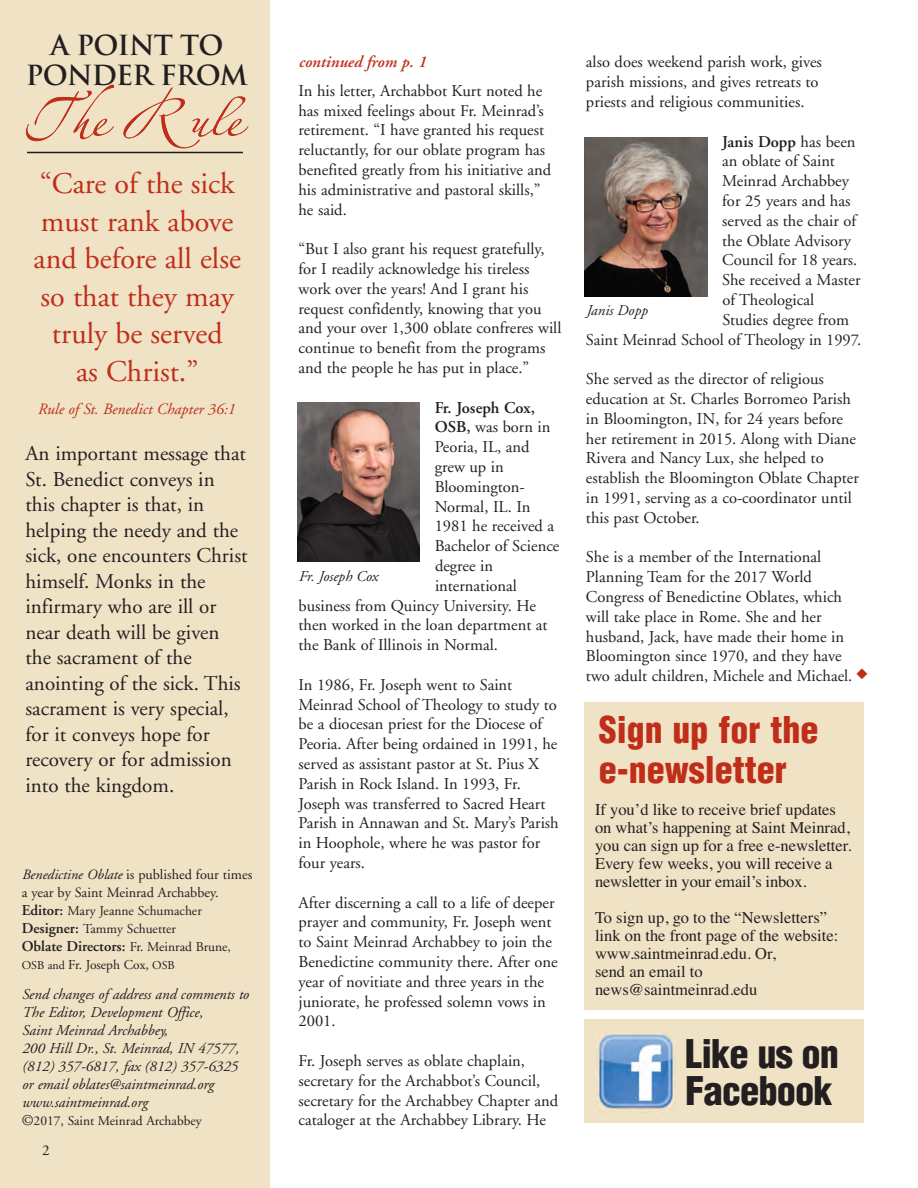
<style>
.page{position:relative;width:918px;height:1188px;background:#fff}
.page>*{position:absolute;margin:0;border:0;box-sizing:border-box;transform-origin:0 0}
.t1{font:73.05px "Linotype Zapfino Three";color:#c02d19}
.t2{font:900 condensed 38.55px/36.9px "Helvetica";letter-spacing:-.025em;color:#231f20}
.t3{font:900 condensed 36px/40.5px "Helvetica";color:#c02d19}
.t4{font:30px/37.5px "Adobe Garamond";color:#c02d19;text-align:center}
.t5{font:700 27px/30px "Trajan Pro";letter-spacing:-.03em;color:#231f20;text-align:center}
.t6{font:21px/25.5px "Adobe Garamond";color:#231f20}
.t7{font:16.5px/19.8px "Adobe Garamond";color:#231f20}
.t8{font:16.5px/18px "Times";color:#231f20}
.t9{font:600 16.5px "Adobe Garamond";color:#231f20}
.t10{font:italic 600 16.5px "Adobe Garamond";color:#c02d19}
.t11{font:italic 15.75px "Adobe Garamond";color:#c02d19}
.t12{font:italic 15px/18px "Adobe Garamond";color:#231f20}
.t13{font:600 15px "Adobe Garamond";color:#231f20}
.t14{font:15px "Adobe Garamond";color:#231f20}
.t15{font:14.25px/18px "Adobe Garamond";color:#231f20}
.t16{font:13.5px/18px "Adobe Garamond";color:#231f20}
.s1{font-style:italic}
.s2{font-weight:600;font-size:15px}
.s3{font-weight:400;font-size:13.5px}
.s4{font-size:12px}
.s5{font-size:15px}
.s6{font-weight:600}
.s7{font-weight:400}
</style>
<div class="page">
<div style="left:0;top:0;width:270px;height:1188px;background:#efe2c5"></div>
<hr style="left:27px;top:152px;width:216px;height:1px;background:#231f20">
<img style="left:297px;top:403px;width:123px;height:159px">
<img style="left:585px;top:137px;width:122px;height:160px">
<div style="left:585px;top:702px;width:279px;height:307px;background:#efe2c5"></div>
<div style="left:585px;top:1020px;width:279px;height:103px;background:#efe2c5"></div>
<img style="left:598px;top:1033px;width:78px;height:77px">
<h3 class="t5" style="left:26px;top:30px;width:224px">A POINT TO<br>PONDER FROM</h3>
<h1 class="t1" style="left:23px;top:66px;width:220px">TheRule</h1>
<h3 class="t4" style="left:34px;top:168px;width:209px">“Care of the sick must rank above and before all else so that they may truly be served<br>as Christ.”</h3>
<p class="t11" style="left:38px;top:403px;width:199px">Rule of St. Benedict Chapter 36:1</p>
<p class="t6" style="left:26px;top:443px;width:224px">An important message that<br>St. Benedict conveys in this chapter is that, in helping the needy and the sick, one encounters Christ himself. Monks in the infirmary who are ill or near death will be given the sacrament of the anointing of the sick. This sacrament is very special, for it conveys hope for recovery or for admission into the kingdom.</p>
<p class="t15" style="left:22px;top:867px;width:232px"><span class="s1">Ben edictine Oblate</span> is published four times a year by Saint Meinrad Archabbey.</p>
<p class="t16" style="left:22px;top:903px;width:182px"><span class="s2">Editor:</span> Mary Jeanne Schumacher<br><span class="s2">Designer:</span> Tammy Schuetter</p>
<p class="t13" style="left:22px;top:940px;width:211px">Oblate Directors: <span class="s3">Fr. Meinrad Brune,</span></p>
<p class="t16" style="left:22px;top:957px;width:155px"><span class="s4">OSB and</span> Fr. Joseph Cox, <span class="s4">OSB</span></p>
<p class="t12" style="left:22px;top:987px;width:228px">Send changes of address and comments to<br>The Editor, Development Office,<br>Saint Meinrad Archabbey,<br>200 Hill Dr., St. Meinrad, IN 47577, (812) 357-6817, fax (812) 357-6325 or email oblates@saintmeinrad.org www.saintmeinrad.org</p>
<p class="t16" style="left:22px;top:1113px;width:182px"><span class="s5">©</span>2017, Saint Meinrad Archabbey</p>
<p class="t14" style="left:42px;top:1145px;width:9px">2</p>
<p class="t10" style="left:298px;top:55px;width:129px">continued from p. 1</p>
<p class="t7" style="left:298px;top:82px;width:254px">In his letter, Archabbot Kurt noted he has mixed feelings about Fr. Meinrad’s retirement. “I have granted his request reluctantly, for our oblate program has benefited greatly from his initiative and his administrative and pastoral skills,” he said.</p>
<p class="t7" style="left:298px;top:241px;width:264px">“But I also grant his request gratefully, for I readily acknowledge his tireless work over the years! And I grant his request confidently, knowing that you and your over 1,300 oblate confreres will continue to benefit from the programs and the people he has put in place.”</p>
<p class="t9" style="left:435px;top:401px;width:102px">Fr. Joseph Cox,</p>
<p class="t7" style="left:435px;top:419px;width:117px"><span class="s6">OSB,</span> was born in</p>
<p class="t7" style="left:435px;top:439px;width:96px">Peoria, IL, and</p>
<p class="t7" style="left:435px;top:458px;width:70px">grew up in</p>
<p class="t7" style="left:435px;top:478px;width:92px">Bloomington-</p>
<p class="t7" style="left:435px;top:498px;width:97px">Normal, IL. In</p>
<p class="t7" style="left:435px;top:518px;width:121px">1981 he received a</p>
<p class="t7" style="left:435px;top:538px;width:126px">Bachelor of Science</p>
<p class="t7" style="left:435px;top:557px;width:60px">degree in</p>
<p class="t7" style="left:435px;top:577px;width:84px">international</p>
<p class="t7" style="left:299px;top:597px;width:239px">business from Quincy University. He</p>
<p class="t7" style="left:299px;top:617px;width:251px">then worked in the loan department at</p>
<p class="t7" style="left:299px;top:637px;width:201px">the Bank of Illinois in Normal.</p>
<p class="t7" style="left:299px;top:676px;width:262px">In 1986, Fr. Joseph went to Saint Meinrad School of Theology to study to be a diocesan priest for the Diocese of Peoria. After being ordained in 1991, he served as assistant pastor at St. Pius X Parish in Rock Island. In 1993, Fr.<br>Joseph was transferred to Sacred Heart Parish in Annawan and St. Mary’s Parish in Hoophole, where he was pastor for four years.</p>
<p class="t7" style="left:299px;top:894px;width:261px">After discerning a call to a life of deeper prayer and community, Fr. Joseph went to Saint Meinrad Archabbey to join the Benedictine community there. After one year of novitiate and three years in the juniorate, he professed solemn vows in 2001.</p>
<p class="t7" style="left:299px;top:1052px;width:261px">Fr. Joseph serves as oblate chaplain, secretary for the Archabbot’s Council, secretary for the Archabbey Chapter and cataloger at the Archabbey Library. He</p>
<p class="t12" style="left:298px;top:568px;width:81px">Fr. Joseph Cox</p>
<p class="t7" style="left:586px;top:54px;width:237px">also does weekend parish work, gives parish missions, and gives retreats to priests and religious communities.</p>
<p class="t9" style="left:722px;top:135px;width:135px">Janis Dopp <span class="s7">has been</span></p>
<p class="t7" style="left:722px;top:153px;width:114px">an oblate of Saint</p>
<p class="t7" style="left:722px;top:173px;width:128px">Meinrad Archabbey</p>
<p class="t7" style="left:722px;top:192px;width:130px">for 25 years and has</p>
<p class="t7" style="left:722px;top:212px;width:136px">served as the chair of</p>
<p class="t7" style="left:722px;top:232px;width:130px">the Oblate Advisory</p>
<p class="t7" style="left:722px;top:252px;width:137px">Council for 18 years.</p>
<p class="t7" style="left:722px;top:272px;width:140px">She received a Master</p>
<p class="t7" style="left:723px;top:291px;width:93px">of Theological</p>
<p class="t7" style="left:723px;top:311px;width:128px">Studies degree from</p>
<p class="t7" style="left:586px;top:331px;width:277px">Saint Meinrad School of Theology in 1997.</p>
<p class="t7" style="left:586px;top:371px;width:274px">She served as the director of religious education at St. Charles Borromeo Parish in Bloomington, IN, for 24 years before her retirement in 2015. Along with Diane Rivera and Nancy Lux, she helped to establish the Bloomington Oblate Chapter in 1991, serving as a co-coordinator until this past October.</p>
<p class="t7" style="left:586px;top:549px;width:268px">She is a member of the International Planning Team for the 2017 World Congress of Benedictine Oblates, which will take place in Rome. She and her husband, Jack, have made their home in Bloomington since 1970, and they have two adult children, Michele and Michael.</p>
<p class="t12" style="left:586px;top:303px;width:63px">Janis Dopp</p>
<h3 class="t3" style="left:599px;top:712px;width:221px">Sign up for the e-newsletter</h3>
<p class="t8" style="left:595px;top:802px;width:258px">If you’d like to receive brief updates on what’s happening at Saint Meinrad, you can sign up for a free e-newsletter.<br>Every few weeks, you will receive a newsletter in your email’s inbox.</p>
<p class="t8" style="left:595px;top:910px;width:245px">To sign up, go to the “Newsletters” link on the front page of the website: www.saintmeinrad.edu. Or,<br>send an email to news@saintmeinrad.edu</p>
<h2 class="t2" style="left:685px;top:1039px;width:155px">Like us on<br>Facebook</h2>
</div>
